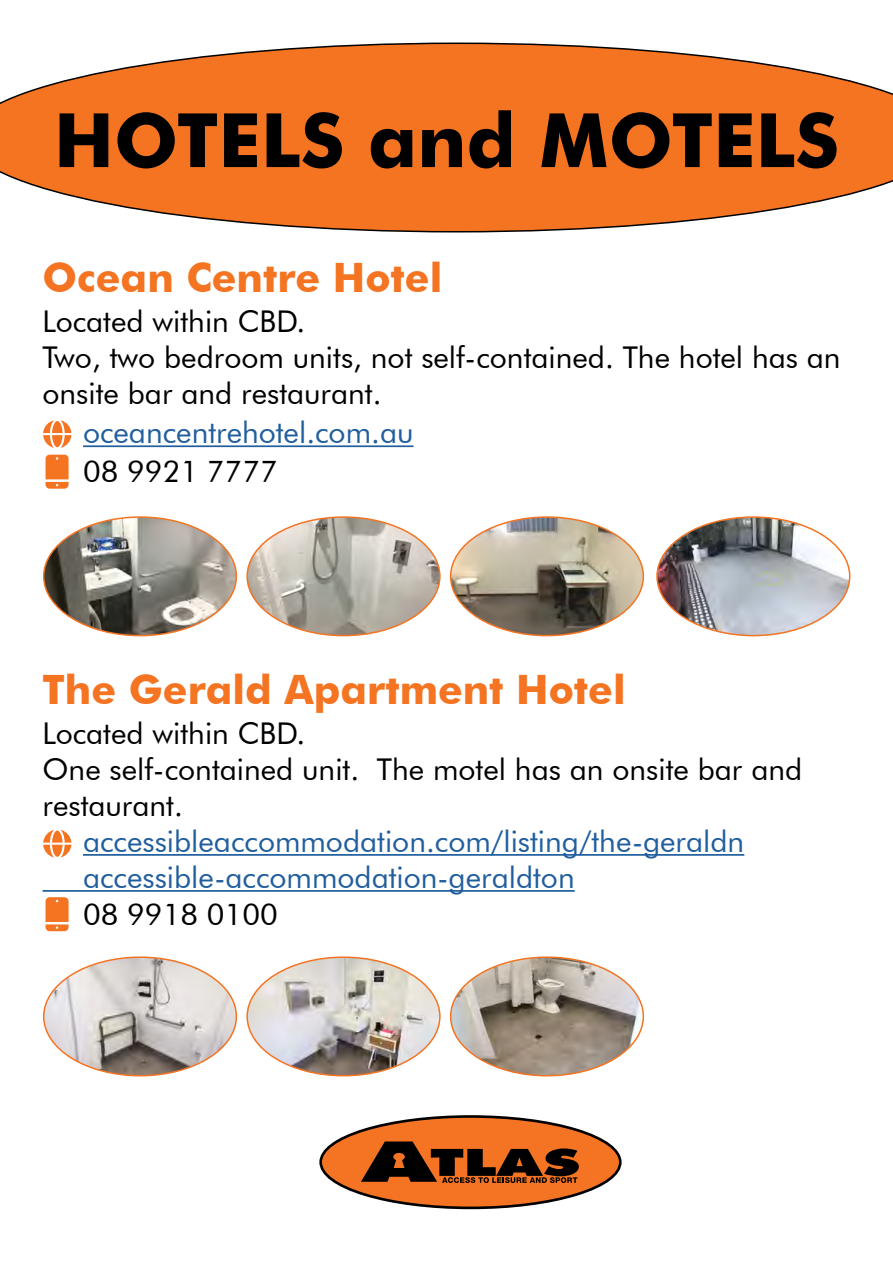
<style>
.page{position:relative;width:893px;height:1263px;background:#fff}
.page>*{position:absolute;margin:0;border:0;box-sizing:border-box;transform-origin:0 0}
.t1{font:700 75px "Futura BT";color:#000}
.t2{font:700 40.5px "Futura BT";color:#f47422}
.t3{font:30px/36px "Futura BT";color:#000}
.t4{font:30px/36px "Futura BT";color:#215e9e}
</style>
<div class="page">
<svg style="left:0;top:43px;width:893px;height:189px"></svg>
<svg style="left:319px;top:1115px;width:303px;height:94px"></svg>
<hr style="left:83px;top:445px;width:330px;height:2px;background:#215e9e">
<svg style="left:46px;top:455px;width:23px;height:34px"></svg>
<svg style="left:43px;top:420px;width:28px;height:28px"></svg>
<img style="left:44px;top:517px;width:192px;height:119px">
<img style="left:247px;top:517px;width:193px;height:119px">
<img style="left:451px;top:519px;width:192px;height:117px">
<img style="left:659px;top:517px;width:191px;height:119px">
<hr style="left:83px;top:854px;width:661px;height:2px;background:#215e9e">
<hr style="left:43px;top:890px;width:532px;height:2px;background:#215e9e">
<img style="left:44px;top:959px;width:192px;height:117px">
<img style="left:247px;top:959px;width:193px;height:117px">
<img style="left:451px;top:959px;width:192px;height:117px">
<svg style="left:46px;top:897px;width:23px;height:34px"></svg>
<svg style="left:43px;top:830px;width:28px;height:27px"></svg>
<h1 class="t1" style="left:54px;top:95px;width:787px">HOTELS and MOTELS</h1>
<h2 class="t2" style="left:43px;top:253px;width:401px">Ocean Centre Hotel</h2>
<p class="t3" style="left:43px;top:303px;width:800px">Located within CBD.<br>Two, two bedroom units, not self-contained. The hotel has an onsite bar and restaurant.</p>
<p class="t4" style="left:83px;top:414px;width:332px">oceancentrehotel.com.au</p>
<p class="t3" style="left:83px;top:453px;width:196px">08 9921 7777</p>
<h2 class="t2" style="left:43px;top:665px;width:585px">The Gerald Apartment Hotel</h2>
<p class="t3" style="left:43px;top:715px;width:761px">Located within CBD.<br>One self-contained unit. The motel has an onsite bar and restaurant.</p>
<p class="t4" style="left:83px;top:823px;width:663px">accessibleaccommodation.com/listing/the-geraldn accessible-accommodation-geraldton</p>
<p class="t3" style="left:83px;top:896px;width:196px">08 9918 0100</p>
</div>
